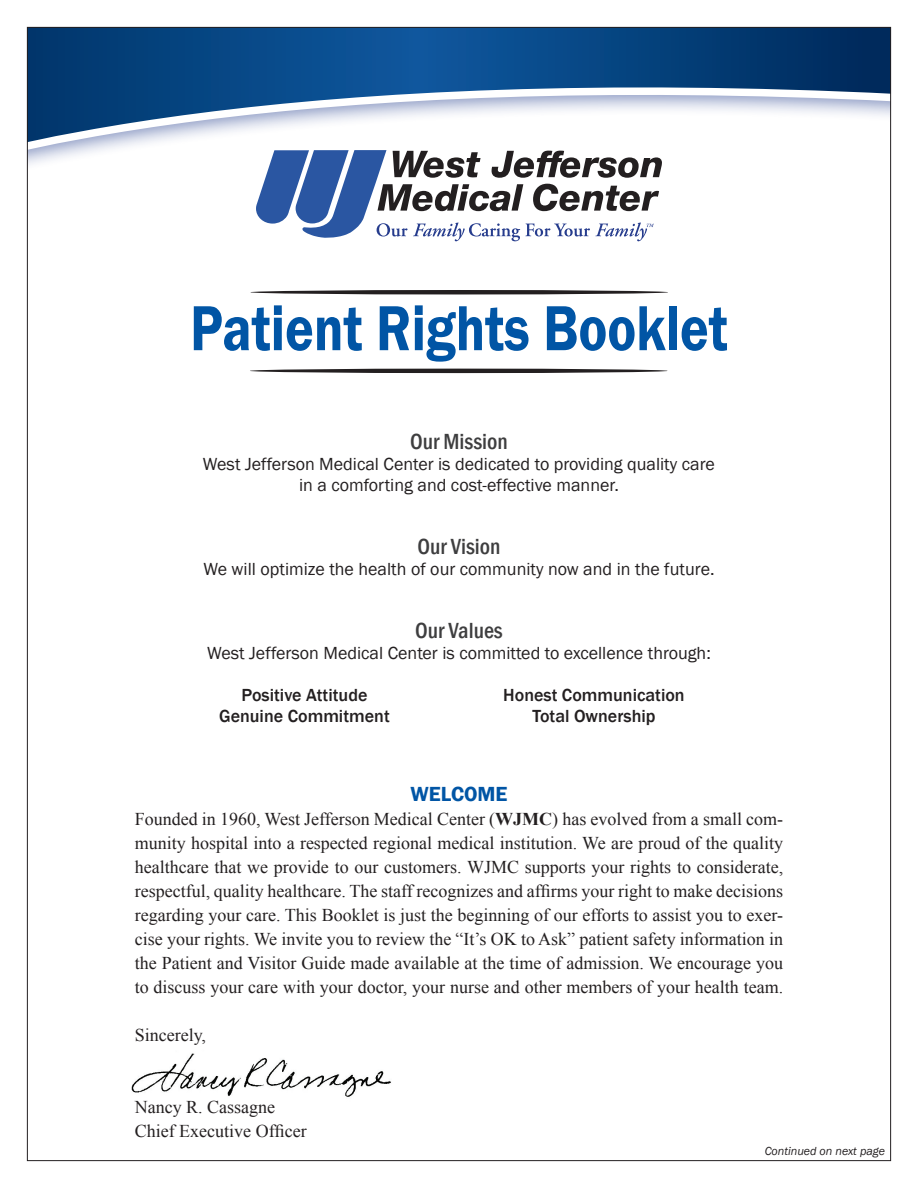
<style>
.page{position:relative;width:918px;height:1188px;background:#fff}
.page>*{position:absolute;margin:0;border:0;box-sizing:border-box;transform-origin:0 0}
.t1{font:600 65.85px "Franklin Gothic";color:#0155a5;scale:.82 1}
.t2{font:500 condensed 22.5px "Franklin Gothic";color:#3e3e3f}
.t3{font:600 21px "Franklin Gothic";color:#0155a5}
.t4{font:18px/24px "Times New Roman";color:#231f20;text-align:justify}
.t5{font:18px/21px "Franklin Gothic";color:#231f20;text-align:center}
.t6{font:500 18px "Franklin Gothic";color:#231f20}
.t7{font:italic 12px "Franklin Gothic";color:#231f20}
.s1{font-weight:700}
</style>
<div class="page">
<svg style="left:29px;top:29px;width:860px;height:136px"></svg>
<svg style="left:256px;top:150px;width:406px;height:91px"></svg>
<img style="left:131px;top:1053px;width:260px;height:44px">
<hr style="left:250px;top:369px;width:418px;height:4px;background:#231f20;border-radius:50%">
<svg style="left:250px;top:290px;width:418px;height:4px"></svg>
<p class="t1" style="left:190px;top:288px;width:657px">Patient Rights Booklet</p>
<p class="t2" style="left:410px;top:427px;width:99px">Our Mission</p>
<p class="t5" style="left:203px;top:454px;width:514px">West Jefferson Medical Center is dedicated to providing quality care in a comforting and cost-effective manner.</p>
<p class="t2" style="left:417px;top:532px;width:85px">Our Vision</p>
<p class="t5" style="left:203px;top:559px;width:513px">We will optimize the health of our community now and in the future.</p>
<p class="t2" style="left:415px;top:616px;width:89px">Our Values</p>
<p class="t5" style="left:207px;top:643px;width:505px">West Jefferson Medical Center is committed to excellence through:</p>
<p class="t6" style="left:242px;top:684px;width:127px">Positive Attitude</p>
<p class="t6" style="left:503px;top:684px;width:183px">Honest Communication</p>
<p class="t6" style="left:219px;top:705px;width:172px">Genuine Commitment</p>
<p class="t6" style="left:532px;top:705px;width:125px">Total Ownership</p>
<p class="t3" style="left:410px;top:781px;width:99px">WELCOME</p>
<p class="t4" style="left:135px;top:807px;width:650px">Founded in 1960, West Jefferson Medical Center (<span class="s1">WJMC</span>) has evolved from a small com&shy;munity hospital into a respected regional medical institution. We are proud of the quality healthcare that we provide to our customers. WJMC supports your rights to considerate, respectful, quality healthcare. The staff recognizes and affirms your right to make decisions regarding your care. This Booklet is just the beginning of our efforts to assist you to exer&shy;cise your rights. We invite you to review the “It’s OK to Ask” patient safety information in the Patient and Visitor Guide made available at the time of admission. We encourage you to discuss your care with your doctor, your nurse and other members of your health team.</p>
<p class="t4" style="left:135px;top:1023px;width:73px">Sincerely,</p>
<p class="t4" style="left:135px;top:1095px;width:173px">Nancy R. Cassagne<br>Chief Executive Officer</p>
<p class="t7" style="left:765px;top:1144px;width:122px">Continued on next page</p>
</div>
